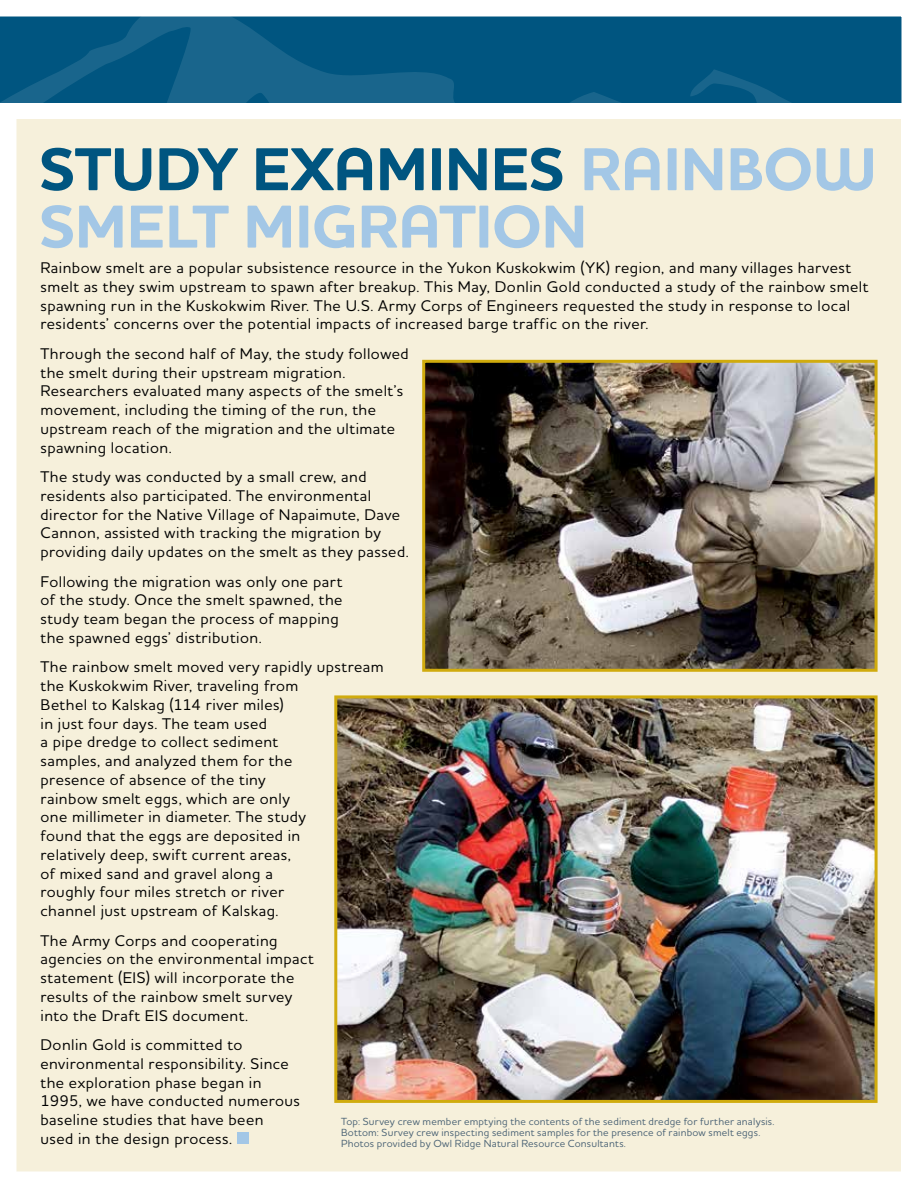
<style>
.page{position:relative;width:918px;height:1188px;background:#fff}
.page>*{position:absolute;margin:0;border:0;box-sizing:border-box;transform-origin:0 0}
.t1{font:700 61.65px/57.3px "Houschka Pro";letter-spacing:-.005em;color:#a3c7e6}
.t2{font:500 15.75px/18.8px "Houschka Pro";letter-spacing:.03em;color:#000}
.t3{font:500 10.5px/11.2px "Houschka Pro";letter-spacing:.02em;color:#4b6375}
.s1{color:#005580}
</style>
<div class="page">
<img style="left:0;top:16px;width:902px;height:1156px">
<div style="left:0;top:110px;width:16px;height:1078px;background:#fff"></div>
<h1 class="t1" style="left:39px;top:142px;width:839px"><span class="s1">STUDY EXAMINES</span> RAINBOW<br>SMELT MIGRATION</h1>
<p class="t2" style="left:40px;top:258px;width:829px">Rainbow smelt are a popular subsistence resource in the Yukon Kuskokwim (YK) region, and many villages harvest smelt as they swim upstream to spawn after breakup. This May, Donlin Gold conducted a study of the rainbow smelt spawning run in the Kuskokwim River. The U.S. Army Corps of Engineers requested the study in response to local residents’ concerns over the potential impacts of increased barge traffic on the river.</p>
<p class="t2" style="left:40px;top:344px;width:370px">Through the second half of May, the study followed the smelt during their upstream migration.<br>Researchers evaluated many aspects of the smelt’s movement, including the timing of the run, the upstream reach of the migration and the ultimate spawning location.</p>
<p class="t2" style="left:40px;top:467px;width:370px">The study was conducted by a small crew, and residents also participated. The environmental director for the Native Village of Napaimute, Dave Cannon, assisted with tracking the migration by providing daily updates on the smelt as they passed.</p>
<p class="t2" style="left:40px;top:572px;width:304px">Following the migration was only one part of the study. Once the smelt spawned, the study team began the process of mapping the spawned eggs’ distribution.</p>
<p class="t2" style="left:40px;top:657px;width:345px">The rainbow smelt moved very rapidly upstream the Kuskokwim River, traveling from<br>Bethel to Kalskag (114 river miles)<br>in just four days. The team used<br>a pipe dredge to collect sediment<br>samples, and analyzed them for the<br>presence of absence of the tiny<br>rainbow smelt eggs, which are only<br>one millimeter in diameter. The study<br>found that the eggs are deposited in<br>relatively deep, swift current areas,<br>of mixed sand and gravel along a<br>roughly four miles stretch or river<br>channel just upstream of Kalskag.</p>
<p class="t2" style="left:40px;top:930px;width:275px">The Army Corps and cooperating agencies on the environmental impact statement (EIS) will incorporate the results of the rainbow smelt survey into the Draft EIS document.</p>
<p class="t2" style="left:40px;top:1035px;width:261px">Donlin Gold is committed to environmental responsibility. Since the exploration phase began in<br>1995, we have conducted numerous baseline studies that have been used in the design process.</p>
<p class="t3" style="left:341px;top:1116px;width:435px">Top: Survey crew member emptying the contents of the sediment dredge for further analysis.<br>Bottom: Survey crew inspecting sediment samples for the presence of rainbow smelt eggs.<br>Photos provided by Owl Ridge Natural Resource Consultants.</p>
</div>
